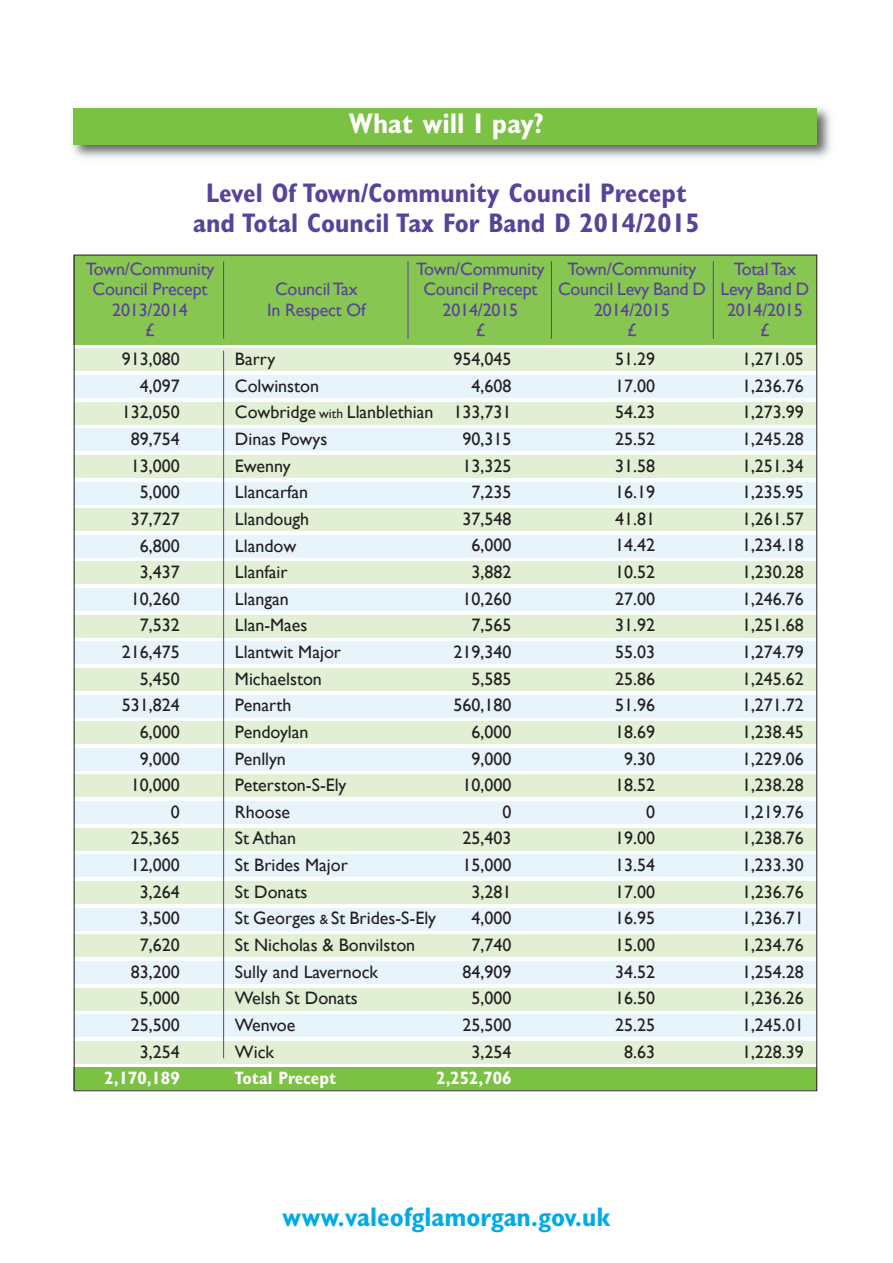
<style>
.page{position:relative;width:893px;height:1263px;background:#fff}
.page>*{position:absolute;margin:0;border:0;box-sizing:border-box;transform-origin:0 0}
.t1{font:700 condensed 28.5px "Gill Sans";color:#fff}
.t2{font:700 condensed 27px/30px "Gill Sans";color:#58439b;text-align:center}
.t3{font:700 condensed 27px "Gill Sans";color:#00abe5}
.t4{font:18px/26.7px "Gill Sans";color:#231f20;text-align:right}
.t5{font:18px/20.5px "Gill Sans";letter-spacing:-.01em;color:#58439b;text-align:center}
.t6{font:700 condensed 18px "Gill Sans";color:#fff}
.s1{font-size:13.5px}
</style>
<div class="page">
<div style="left:74px;top:256px;width:743px;height:89px;background:#88c652"></div>
<div style="left:74px;top:375px;width:743px;height:23px;background:#e8f4fb"></div>
<div style="left:74px;top:402px;width:743px;height:22px;background:#e1efd5"></div>
<div style="left:74px;top:428px;width:743px;height:23px;background:#e8f4fb"></div>
<div style="left:74px;top:455px;width:743px;height:23px;background:#e1efd5"></div>
<div style="left:74px;top:482px;width:743px;height:22px;background:#e8f4fb"></div>
<div style="left:74px;top:508px;width:743px;height:23px;background:#e1efd5"></div>
<div style="left:74px;top:535px;width:743px;height:22px;background:#e8f4fb"></div>
<div style="left:74px;top:562px;width:743px;height:22px;background:#e1efd5"></div>
<div style="left:74px;top:588px;width:743px;height:23px;background:#e8f4fb"></div>
<div style="left:74px;top:615px;width:743px;height:22px;background:#e1efd5"></div>
<div style="left:74px;top:641px;width:743px;height:23px;background:#e8f4fb"></div>
<div style="left:74px;top:668px;width:743px;height:23px;background:#e1efd5"></div>
<div style="left:74px;top:695px;width:743px;height:22px;background:#e8f4fb"></div>
<div style="left:74px;top:721px;width:743px;height:23px;background:#e1efd5"></div>
<div style="left:74px;top:748px;width:743px;height:23px;background:#e8f4fb"></div>
<div style="left:74px;top:775px;width:743px;height:22px;background:#e1efd5"></div>
<div style="left:74px;top:801px;width:743px;height:23px;background:#e8f4fb"></div>
<div style="left:74px;top:828px;width:743px;height:22px;background:#e1efd5"></div>
<div style="left:74px;top:855px;width:743px;height:22px;background:#e8f4fb"></div>
<div style="left:74px;top:881px;width:743px;height:23px;background:#e1efd5"></div>
<div style="left:74px;top:908px;width:743px;height:22px;background:#e8f4fb"></div>
<div style="left:74px;top:934px;width:743px;height:23px;background:#e1efd5"></div>
<div style="left:74px;top:961px;width:743px;height:23px;background:#e8f4fb"></div>
<div style="left:74px;top:988px;width:743px;height:22px;background:#e1efd5"></div>
<div style="left:74px;top:1014px;width:743px;height:23px;background:#e8f4fb"></div>
<div style="left:74px;top:1041px;width:743px;height:22px;background:#e1efd5"></div>
<div style="left:74px;top:1068px;width:743px;height:22px;background:#7bc143"></div>
<div style="left:74px;top:349px;width:743px;height:22px;background:#e1efd5"></div>
<img style="left:72px;top:107px;width:759px;height:51px">
<div style="left:74px;top:108px;width:743px;height:37px;background:#7bc143"></div>
<hr style="left:223px;top:261px;width:1px;height:78px;background:#58439b">
<hr style="left:223px;top:351px;width:1px;height:707px;background:#58439b">
<hr style="left:408px;top:261px;width:1px;height:78px;background:#58439b">
<hr style="left:551px;top:261px;width:1px;height:78px;background:#58439b">
<hr style="left:713px;top:261px;width:1px;height:78px;background:#58439b">
<h1 class="t1" style="left:349px;top:112px;width:197px">What will I pay?</h1>
<h2 class="t2" style="left:193px;top:180px;width:508px">Level Of Town/Community Council Precept and Total Council Tax For Band D 2014/2015</h2>
<p class="t5" style="left:86px;top:258px;width:130px">Town/Community<br>Council Precept<br>2013/2014<br>£</p>
<p class="t5" style="left:267px;top:279px;width:100px">CouncilTax<br>In Respect Of</p>
<p class="t5" style="left:416px;top:258px;width:130px">Town/Community<br>Council Precept<br>2014/2015<br>£</p>
<p class="t5" style="left:558px;top:258px;width:149px">Town/Community<br>Council Levy Band D<br>2014/2015<br>£</p>
<p class="t5" style="left:720px;top:258px;width:90px">TotalTax<br>Levy Band D<br>2014/2015 £</p>
<p class="t4" style="left:122px;top:345px;width:59px">913,080<br>4,097<br>132,050<br>89,754<br>13,000<br>5,000<br>37,727<br>6,800<br>3,437<br>10,260<br>7,532<br>216,475<br>5,450<br>531,824<br>6,000<br>9,000<br>10,000<br>0<br>25,365<br>12,000<br>3,264<br>3,500<br>7,620<br>83,200<br>5,000<br>25,500<br>3,254</p>
<p class="t6" style="left:104px;top:1071px;width:77px">2,170,189</p>
<p class="t4" style="left:454px;top:345px;width:59px">954,045<br>4,608<br>133,731<br>90,315<br>13,325<br>7,235<br>37,548<br>6,000<br>3,882<br>10,260<br>7,565<br>219,340<br>5,585<br>560,180<br>6,000<br>9,000<br>10,000<br>0<br>25,403<br>15,000<br>3,281<br>4,000<br>7,740<br>84,909<br>5,000<br>25,500<br>3,254</p>
<p class="t6" style="left:436px;top:1071px;width:77px">2,252,706</p>
<p class="t4" style="left:235px;top:345px;width:202px;text-align:left">Barry<br>Colwinston<br>Cowbridge <span class="s1">with</span> Llanblethian<br>Dinas Powys<br>Ewenny<br>Llancarfan<br>Llandough<br>Llandow<br>Llanfair<br>Llangan<br>Llan-Maes<br>Llantwit Major<br>Michaelston<br>Penarth<br>Pendoylan<br>Penllyn<br>Peterston-S-Ely<br>Rhoose<br>St Athan<br>St Brides Major<br>St Donats<br>St Georges <span class="s1">&amp;</span> St Brides-S-Ely<br>St Nicholas &amp; Bonvilston<br>Sully and Lavernock<br>Welsh St Donats<br>Wenvoe<br>Wick</p>
<p class="t6" style="left:235px;top:1071px;width:103px">Total Precept</p>
<p class="t4" style="left:615px;top:345px;width:41px">51.29<br>17.00<br>54.23<br>25.52<br>31.58<br>16.19<br>41.81<br>14.42<br>10.52<br>27.00<br>31.92<br>55.03<br>25.86<br>51.96<br>18.69<br>9.30<br>18.52<br>0<br>19.00<br>13.54<br>17.00<br>16.95<br>15.00<br>34.52<br>16.50<br>25.25<br>8.63</p>
<p class="t4" style="left:742px;top:345px;width:63px;text-align:justify">1,271.05<br>1,236.76<br>1,273.99<br>1,245.28<br>1,251.34<br>1,235.95<br>1,261.57<br>1,234.18<br>1,230.28<br>1,246.76<br>1,251.68<br>1,274.79<br>1,245.62<br>1,271.72<br>1,238.45<br>1,229.06<br>1,238.28<br>1,219.76<br>1,238.76<br>1,233.30<br>1,236.76<br>1,236.71<br>1,234.76<br>1,254.28<br>1,236.26<br>1,245.01<br>1,228.39</p>
<h2 class="t3" style="left:282px;top:1207px;width:330px">www.valeofglamorgan.gov.uk</h2>
</div>
